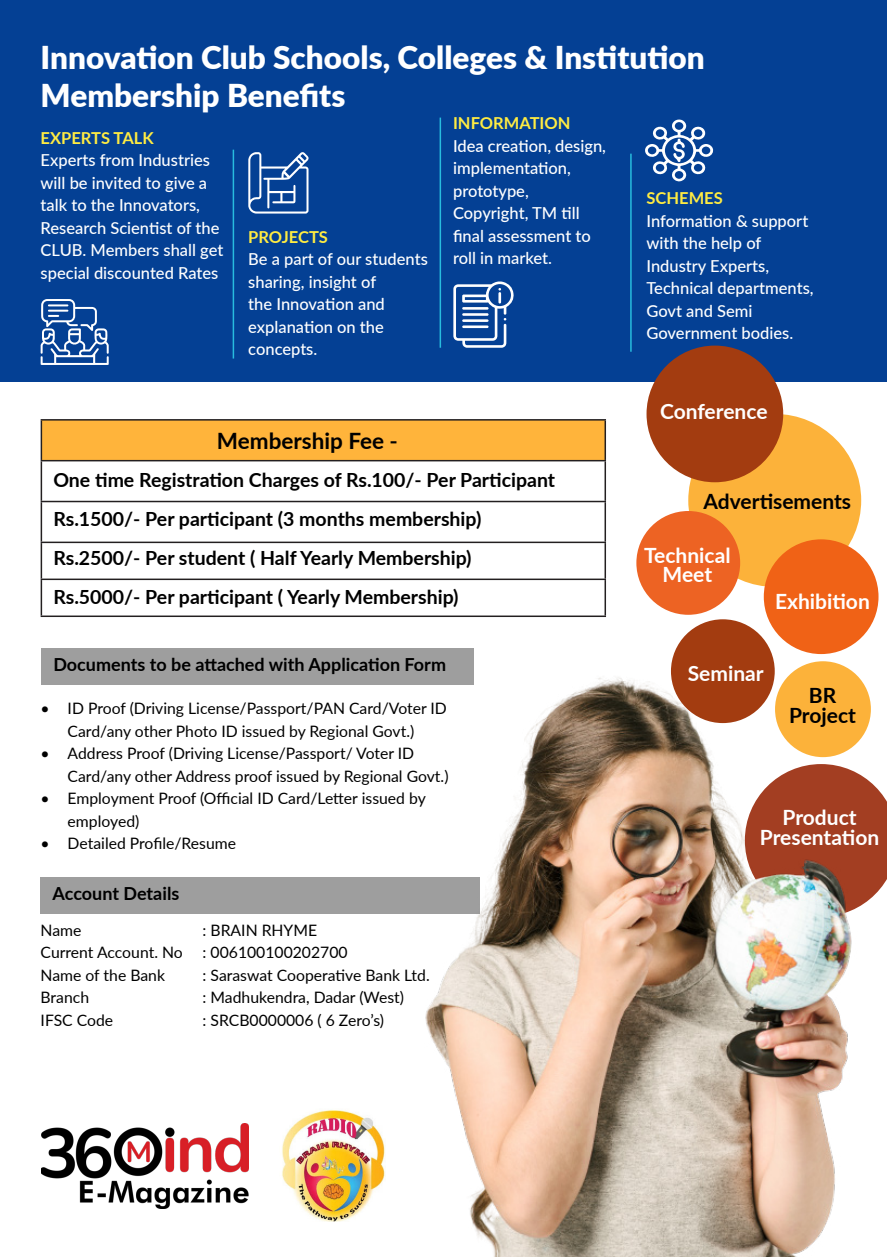
<style>
.page{position:relative;width:887px;height:1257px;background:#fff}
.page>*{position:absolute;margin:0;border:0;box-sizing:border-box;transform-origin:0 0}
.t1{font:900 31.5px "Lato";color:#fff}
.t2{font:700 22.5px "Lato";color:#000}
.t3{font:700 21px/19.5px "Lato";color:#fff;text-align:center}
.t4{font:700 21px "Lato";color:#000}
.t5{font:700 19.5px "Lato";color:#000}
.t6{font:700 18px "Lato";color:#000}
.t7{font:500 16.5px/22.5px "Lato";color:#fff}
.t8{font:700 16.5px "Lato";color:#ffec42}
.t9{font:15.75px/22.5px "Lato";color:#000}
</style>
<div class="page">
<div style="left:688px;top:414px;width:173px;height:173px;background:#fcb23a;border-radius:50%"></div>
<div style="left:41px;top:648px;width:433px;height:37px;background:#9e9e9e"></div>
<div style="left:41px;top:877px;width:439px;height:36px;background:#9e9e9e"></div>
<div style="left:41px;top:420px;width:564px;height:41px;background:#ffb43b"></div>
<hr style="left:41px;top:419px;width:565px;height:2px;background:#231f20">
<hr style="left:41px;top:421px;width:1px;height:39px;background:#231f20">
<hr style="left:605px;top:421px;width:1px;height:39px;background:#231f20">
<hr style="left:41px;top:460px;width:565px;height:1px;background:#231f20">
<hr style="left:41px;top:461px;width:1px;height:40px;background:#231f20">
<hr style="left:605px;top:461px;width:1px;height:40px;background:#231f20">
<hr style="left:41px;top:501px;width:565px;height:1px;background:#231f20">
<hr style="left:41px;top:502px;width:1px;height:40px;background:#231f20">
<hr style="left:605px;top:502px;width:1px;height:40px;background:#231f20">
<hr style="left:41px;top:542px;width:565px;height:1px;background:#231f20">
<hr style="left:41px;top:543px;width:1px;height:36px;background:#231f20">
<hr style="left:605px;top:543px;width:1px;height:36px;background:#231f20">
<hr style="left:41px;top:579px;width:565px;height:1px;background:#231f20">
<hr style="left:41px;top:580px;width:1px;height:35px;background:#231f20">
<hr style="left:605px;top:580px;width:1px;height:35px;background:#231f20">
<hr style="left:41px;top:615px;width:565px;height:2px;background:#231f20">
<div style="left:0;top:0;width:887px;height:381px;background:#044094"></div>
<hr style="left:233px;top:150px;width:1px;height:209px;background:#28bcde">
<hr style="left:440px;top:118px;width:1px;height:230px;background:#28bcde">
<hr style="left:630px;top:154px;width:2px;height:198px;background:#28bcde">
<svg style="left:41px;top:299px;width:68px;height:66px"></svg>
<svg style="left:248px;top:152px;width:61px;height:62px"></svg>
<svg style="left:645px;top:119px;width:69px;height:63px"></svg>
<svg style="left:453px;top:281px;width:61px;height:67px"></svg>
<img style="left:408px;top:667px;width:479px;height:590px">
<img style="left:41px;top:1123px;width:207px;height:86px">
<img style="left:282px;top:1110px;width:103px;height:111px">
<div style="left:647px;top:346px;width:136px;height:136px;background:#a33c10;border-radius:50%"></div>
<div style="left:636px;top:511px;width:104px;height:104px;background:#ed6323;border-radius:50%"></div>
<div style="left:671px;top:619px;width:104px;height:104px;background:#a33c10;border-radius:50%"></div>
<div style="left:775px;top:661px;width:96px;height:96px;background:#fcb23a;border-radius:50%"></div>
<div style="left:764px;top:539px;width:114px;height:115px;background:#f06216;border-radius:50%"></div>
<p class="t1" style="left:41px;top:34px;width:666px">Innovation Club Schools, Colleges &amp; Institution</p>
<p class="t1" style="left:41px;top:72px;width:306px">Membership Benefits</p>
<p class="t8" style="left:41px;top:125px;width:115px">EXPERTS TALK</p>
<p class="t7" style="left:41px;top:148px;width:184px">Experts from Industries will be invited to give a talk to the Innovators,<br>Research Scientist of the<br>CLUB. Members shall get special discounted Rates</p>
<p class="t8" style="left:453px;top:111px;width:119px">INFORMATION</p>
<p class="t7" style="left:453px;top:134px;width:154px">Idea creation, design, implementation, prototype,<br>Copyright, TM till final assessment to roll in market.</p>
<p class="t8" style="left:647px;top:186px;width:78px">SCHEMES</p>
<p class="t7" style="left:647px;top:209px;width:169px">Information &amp; support with the help of<br>Industry Experts,<br>Technical departments,<br>Govt and Semi<br>Government bodies.</p>
<p class="t8" style="left:248px;top:225px;width:81px">PROJECTS</p>
<p class="t7" style="left:248px;top:247px;width:181px">Be a part of our students sharing, insight of<br>the Innovation and explanation on the concepts.</p>
<p class="t2" style="left:217px;top:425px;width:183px">Membership Fee -</p>
<p class="t5" style="left:53px;top:465px;width:503px">One time Registration Charges of Rs.100/- Per Participant</p>
<p class="t5" style="left:53px;top:504px;width:430px">Rs.1500/- Per participant (3 months membership)</p>
<p class="t5" style="left:53px;top:543px;width:420px">Rs.2500/- Per student ( Half Yearly Membership)</p>
<p class="t5" style="left:53px;top:582px;width:407px">Rs.5000/- Per participant ( Yearly Membership)</p>
<p class="t6" style="left:53px;top:651px;width:394px">Documents to be attached with Application Form</p>
<p class="t9" style="left:41px;top:697px;width:408px;text-align:center">• ID Proof (Driving License/Passport/PAN Card/Voter ID<br>Card/any other Photo ID issued by Regional Govt.)</p>
<p class="t9" style="left:68px;top:742px;width:382px;text-indent:-27px">• Address Proof (Driving License/Passport/ Voter ID<br>Card/any other Address proof issued by Regional Govt.)</p>
<p class="t9" style="left:68px;top:787px;width:360px;text-indent:-27px">• Employment Proof (Official ID Card/Letter issued by employed)</p>
<p class="t9" style="left:41px;top:832px;width:197px">• Detailed Profile/Resume</p>
<p class="t6" style="left:53px;top:880px;width:128px">Account Details</p>
<p class="t9" style="left:41px;top:918px;width:42px">Name</p>
<p class="t9" style="left:203px;top:918px;width:116px">: BRAIN RHYME</p>
<p class="t9" style="left:41px;top:941px;width:144px">Current Account. No</p>
<p class="t9" style="left:203px;top:941px;width:146px">: 006100100202700</p>
<p class="t9" style="left:41px;top:963px;width:126px">Name of the Bank</p>
<p class="t9" style="left:203px;top:963px;width:229px">: Saraswat Cooperative Bank Ltd.</p>
<p class="t9" style="left:41px;top:986px;width:50px">Branch</p>
<p class="t9" style="left:203px;top:986px;width:203px">: Madhukendra, Dadar (West)</p>
<p class="t9" style="left:41px;top:1008px;width:74px">IFSC Code</p>
<p class="t9" style="left:203px;top:1008px;width:183px">: SRCB0000006 ( 6 Zero’s)</p>
<p class="t3" style="left:660px;top:401px;width:109px">Conference</p>
<p class="t4" style="left:704px;top:485px;width:149px">Advertisements</p>
<p class="t3" style="left:644px;top:544px;width:88px">Technical<br>Meet</p>
<p class="t3" style="left:775px;top:591px;width:96px">Exhibition</p>
<p class="t3" style="left:688px;top:662px;width:77px">Seminar</p>
<p class="t4" style="left:809px;top:680px;width:29px">BR</p>
<p class="t4" style="left:789px;top:700px;width:68px">Project</p>
<p class="t3" style="left:760px;top:807px;width:121px">Product<br>Presentation</p>
</div>
